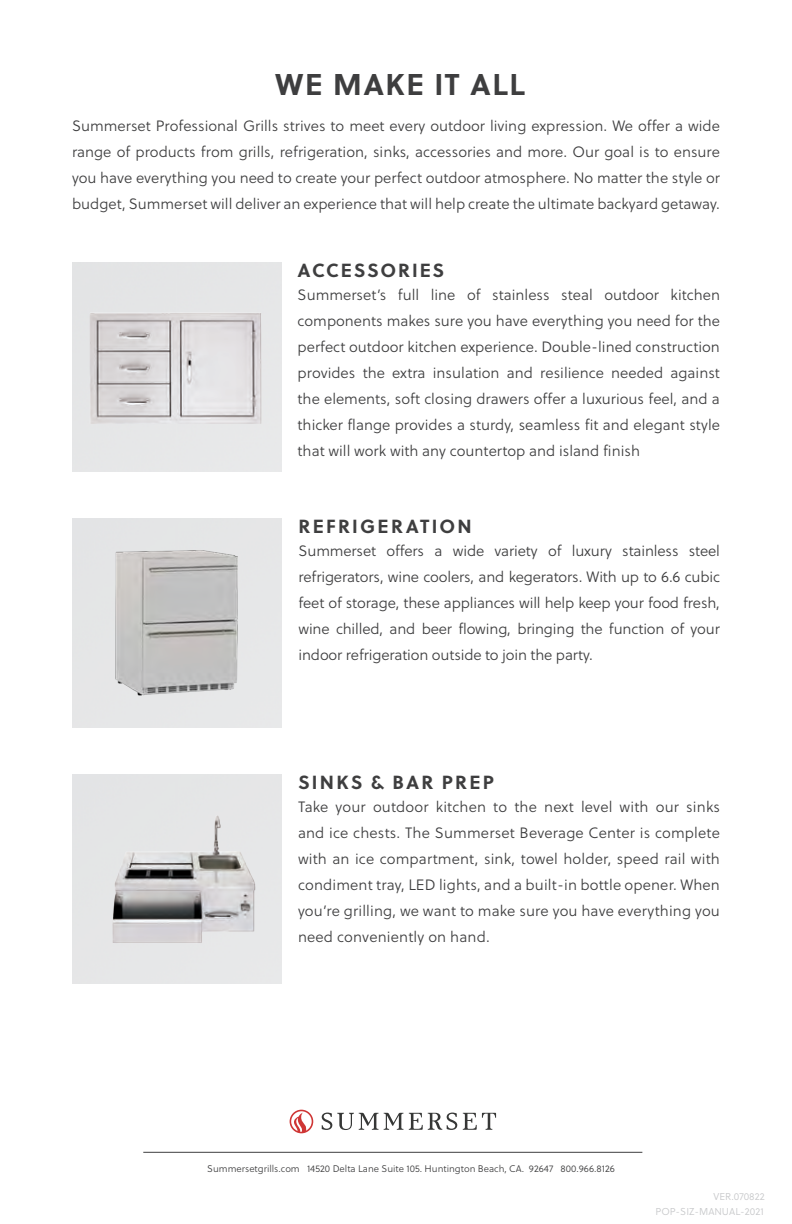
<style>
.page{position:relative;width:792px;height:1224px;background:#fff}
.page>*{position:absolute;margin:0;border:0;box-sizing:border-box;transform-origin:0 0}
.Page_Title_Product_T{font:700 30px "Soleil";letter-spacing:.055em;color:#3e3e3f}
.Product_Name_SKU{font:700 19px "Soleil";letter-spacing:.1em;color:#3e3e3f}
.Page_Title_Product_T-2{font:700 19px "Soleil";letter-spacing:.115em;color:#3e3e3f}
.Product_Description{font:15px/26px "Soleil Lt";color:#3e3e3f;text-align:justify}
.BULLET_POINTS{font:15px/26px "Soleil Lt";color:#3e3e3f;text-align:justify}
.t1{font:10px/15px "Soleil Lt";color:#c7c8ca;text-align:right}
.t2{font:9.6px "Soleil Lt";color:#3e3e3f}
</style>
<div class="page">
<hr style="left:143px;top:1152px;width:499px;height:1px;background:#3e3e3f">
<svg style="left:384px;top:1113px;width:19px;height:17px"></svg>
<svg style="left:409px;top:1113px;width:48px;height:17px"></svg>
<svg style="left:463px;top:1113px;width:33px;height:17px"></svg>
<svg style="left:322px;top:1113px;width:56px;height:17px"></svg>
<svg style="left:290px;top:1110px;width:23px;height:23px"></svg>
<div style="left:72px;top:519px;width:209px;height:209px;background:#e6e6e7"></div>
<img style="left:116px;top:551px;width:121px;height:145px">
<img style="left:110px;top:815px;width:145px;height:129px">
<img style="left:90px;top:310px;width:173px;height:114px">
<p class="Page_Title_Product_T" style="left:275px;top:61px;width:251px">WE MAKE IT ALL</p>
<p class="Product_Description" style="left:72px;top:113px;width:650px">Summerset Professional Grills strives to meet every outdoor living expression. We offer a wide range of products from grills, refrigeration, sinks, accessories and more. Our goal is to ensure you have everything you need to create your perfect outdoor atmosphere. No matter the style or budget, Summerset will deliver an experience that will help create the ultimate backyard getaway.</p>
<p class="Product_Name_SKU" style="left:298px;top:255px;width:148px">ACCESSORIES</p>
<p class="BULLET_POINTS" style="left:298px;top:281px;width:424px">Summerset’s full line of stainless steal outdoor kitchen components makes sure you have everything you need for the perfect outdoor kitchen experience. Double-lined construction provides the extra insulation and resilience needed against the elements, soft closing drawers offer a luxurious feel, and a thicker flange provides a sturdy, seamless fit and elegant style that will work with any countertop and island finish</p>
<p class="Page_Title_Product_T-2" style="left:299px;top:511px;width:175px">REFRIGERATION</p>
<p class="Product_Description" style="left:299px;top:538px;width:423px">Summerset offers a wide variety of luxury stainless steel refrigerators, wine coolers, and kegerators. With up to 6.6 cubic feet of storage, these appliances will help keep your food fresh, wine chilled, and beer flowing, bringing the function of your indoor refrigeration outside to join the party.</p>
<p class="Product_Name_SKU" style="left:298px;top:768px;width:198px">SINKS &amp; BAR PREP</p>
<p class="Product_Description" style="left:298px;top:794px;width:424px">Take your outdoor kitchen to the next level with our sinks and ice chests. The Summerset Beverage Center is complete with an ice compartment, sink, towel holder, speed rail with condiment tray, LED lights, and a built-in bottle opener. When you’re grilling, we want to make sure you have everything you need conveniently on hand.</p>
<p class="t2" style="left:207px;top:1162px;width:409px">Summersetgrills.com 14520 Delta Lane Suite 105. Huntington Beach, CA. 92647 800.966.8126</p>
<p class="t1" style="left:656px;top:1189px;width:111px">VER.070822<br>POP-SIZ-MANUAL-2021</p>
</div>
